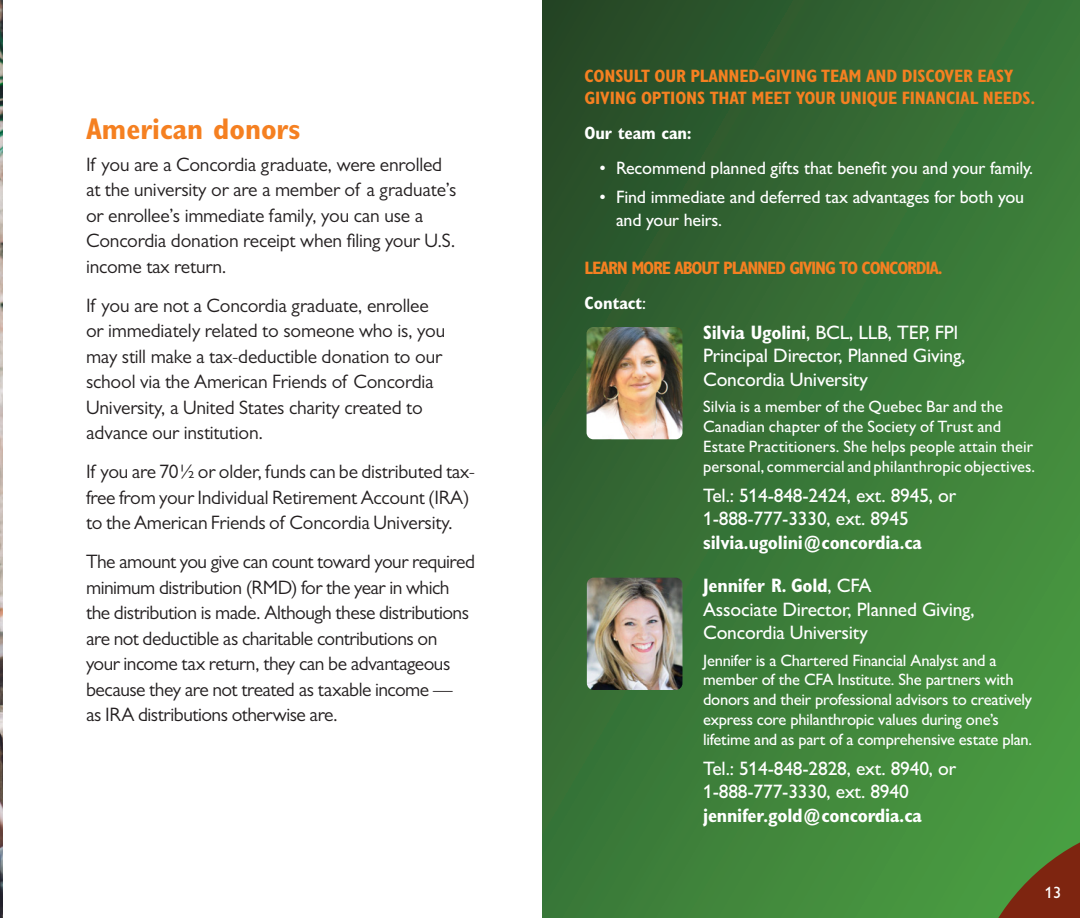
<style>
.page{position:relative;width:1080px;height:918px;background:#fff}
.page>*{position:absolute;margin:0;border:0;box-sizing:border-box;transform-origin:0 0}
.TEXT{font:700 condensed 30px "Gill Sans MT Pro";color:#f58021}
.TEXT-2{font:19.5px/25.5px "Gill Sans MT Pro";letter-spacing:-.01em;color:#231f20}
.TEXT-3{font:500 19.5px/23.4px "Gill Sans MT Pro";letter-spacing:-.01em;color:#fff}
.t1{font:500 18px/23.4px "Gill Sans MT Pro";letter-spacing:-.01em;color:#fff}
.TEXT-4{font:700 condensed 18px/21.6px "Gill Sans MT Pro";letter-spacing:-.01em;color:#f58021}
.TEXT-5{font:700 condensed 18px "Gill Sans MT Pro";letter-spacing:-.07em;color:#f58021}
.TEXT-6{font:700 condensed 18px "Gill Sans MT Pro";letter-spacing:-.01em;color:#fff}
.TEXT-7{font:500 16.5px/19.8px "Gill Sans MT Pro";letter-spacing:-.01em;color:#fff}
.t2{font:500 16.35px "Gill Sans MT Pro";color:#fff}
.s1{font-weight:500;font-stretch:normal}
.s2{font-weight:700;font-stretch:condensed}
</style>
<div class="page">
<svg style="left:542px;top:0;width:538px;height:918px;background:#397536"></svg>
<img style="left:0;top:0;width:2px;height:918px">
<img style="left:587px;top:578px;width:95px;height:112px">
<img style="left:587px;top:327px;width:95px;height:112px">
<svg style="left:965px;top:818px;width:115px;height:100px;background:#597531"></svg>
<p class="TEXT" style="left:86px;top:111px;width:216px">American donors</p>
<p class="TEXT-2" style="left:86px;top:151px;width:372px">If you are a Concordia graduate, were enrolled at the university or are a member of a graduate’s or enrollee’s immediate family, you can use a Concordia donation receipt when filing your U.S. income tax return.</p>
<p class="TEXT-2" style="left:86px;top:292px;width:361px">If you are not a Concordia graduate, enrollee or immediately related to someone who is, you may still make a tax-deductible donation to our school via the American Friends of Concordia University, a United States charity created to advance our institution.</p>
<p class="TEXT-2" style="left:86px;top:459px;width:391px">If you are 70½ or older, funds can be distributed tax&shy;free from your Individual Retirement Account (IRA) to the American Friends of Concordia University.</p>
<p class="TEXT-2" style="left:86px;top:549px;width:391px">The amount you give can count toward your required minimum distribution (RMD) for the year in which the distribution is made. Although these distributions are not deductible as charitable contributions on your income tax return, they can be advantageous because they are not treated as taxable income —<br>as IRA distributions otherwise are.</p>
<p class="TEXT-4" style="left:585px;top:65px;width:452px">CONSULT OUR PLANNED-GIVING TEAM AND DISCOVER EASY<br>GIVING OPTIONS THAT MEET YOUR UNIQUE FINANCIAL NEEDS.</p>
<p class="TEXT-6" style="left:585px;top:122px;width:109px">Our team can:</p>
<p class="t1" style="left:600px;top:156px;width:435px">• Recommend planned gifts that benefit you and your family.</p>
<p class="t1" style="left:616px;top:185px;width:409px;text-indent:-16px">• Find immediate and deferred tax advantages for both you and your heirs.</p>
<p class="TEXT-5" style="left:585px;top:257px;width:360px">LEARN MORE ABOUT PLANNED GIVING TO CONCORDIA.</p>
<p class="TEXT-6" style="left:585px;top:292px;width:63px">Contact<span class="s1">:</span></p>
<p class="TEXT-3" style="left:703px;top:320px;width:264px"><span class="s2">Silvia Ugolini</span>, BCL, LLB, TEP, FPl<br>Principal Director, Planned Giving,<br>Concordia University</p>
<p class="TEXT-7" style="left:703px;top:397px;width:334px">Silvia is a member of the Quebec Bar and the Canadian chapter of the Society of Trust and Estate Practitioners. She helps people attain their personal, commercial and philanthropic objectives.</p>
<p class="TEXT-3" style="left:703px;top:483px;width:255px">Tel.: 514-848-2424, ext. 8945, or<br>1-888-777-3330, ext. 8945 <span class="s2">silvia.ugolini@concordia.ca</span></p>
<p class="TEXT-3" style="left:703px;top:574px;width:273px"><span class="s2">Jennifer R. Gold</span>, CFA<br>Associate Director, Planned Giving,<br>Concordia University</p>
<p class="TEXT-7" style="left:703px;top:650px;width:331px">Jennifer is a Chartered Financial Analyst and a member of the CFA Institute. She partners with donors and their professional advisors to creatively express core philanthropic values during one’s lifetime and as part of a comprehensive estate plan.</p>
<p class="TEXT-3" style="left:703px;top:756px;width:255px">Tel.: 514-848-2828, ext. 8940, or<br>1-888-777-3330, ext. 8940 <span class="s2">jennifer.gold@concordia.ca</span></p>
<p class="t2" style="left:1045px;top:883px;width:18px">13</p>
</div>
